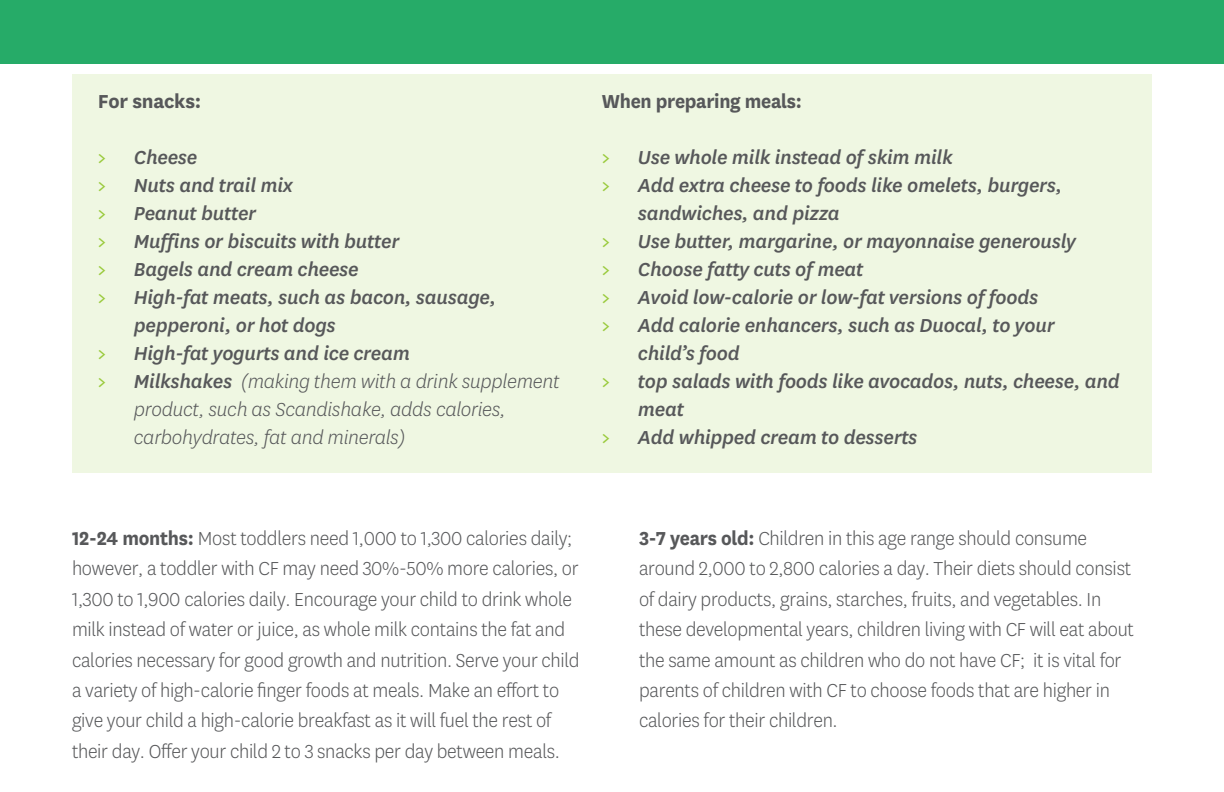
<style>
.page{position:relative;width:1224px;height:792px;background:#fff}
.page>*{position:absolute;margin:0;border:0;box-sizing:border-box;transform-origin:0 0}
.Paragraph_Style_1{font:300 22px/30.4px "Centene Sans";letter-spacing:-.015em;color:#57585a;scale:.95 1}
.t1{font:italic 500 22px/28px "Centene Sans";letter-spacing:-.015em;color:#57585a}
.t2{font:italic 300 22px/28px "Centene Sans";letter-spacing:-.015em;color:#57585a}
.Paragraph_Style_1-2{font:700 22px "Centene Sans";letter-spacing:-.015em;color:#57585a;scale:.95 1}
.Paragraph_Style_1-3{font:700 22px "Centene Sans";letter-spacing:-.015em;color:#57585a}
.s1{font-style:normal;color:#99ca3b}
.s2{font-weight:500;font-style:normal;color:#99ca3b}
.s3{font-weight:500}
.s4{font-weight:700}
</style>
<div class="page">
<div style="left:72px;top:74px;width:1080px;height:398px;background:#eff7e2"></div>
<div style="left:0;top:0;width:1224px;height:63px;background:#26ab68"></div>
<p class="Paragraph_Style_1-3" style="left:98px;top:89px;width:105px">For snacks:</p>
<p class="t1" style="left:98px;top:144px;width:101px"><span class="s1">&gt;</span> Cheese</p>
<p class="t1" style="left:98px;top:172px;width:197px"><span class="s1">&gt;</span> Nuts and trail mix</p>
<p class="t1" style="left:98px;top:200px;width:160px"><span class="s1">&gt;</span> Peanut butter</p>
<p class="t1" style="left:98px;top:228px;width:303px"><span class="s1">&gt;</span> Muffins or biscuits with butter</p>
<p class="t1" style="left:98px;top:256px;width:262px"><span class="s1">&gt;</span> Bagels and cream cheese</p>
<p class="t1" style="left:134px;top:284px;width:364px;text-indent:-36px"><span class="s1">&gt;</span> High-fat meats, such as bacon, sausage, pepperoni, or hot dogs</p>
<p class="t1" style="left:98px;top:340px;width:314px"><span class="s1">&gt;</span> High-fat yogurts and ice cream</p>
<p class="t2" style="left:134px;top:368px;width:427px;text-indent:-36px"><span class="s2">&gt;</span> <span class="s3">Milkshakes</span> (making them with a drink supplement product, such as Scandishake, adds calories, carbohydrates, fat and minerals)</p>
<p class="Paragraph_Style_1-2" style="left:602px;top:89px;width:212px">When preparing meals:</p>
<p class="t1" style="left:602px;top:144px;width:352px"><span class="s1">&gt;</span> Use whole milk instead of skim milk</p>
<p class="t1" style="left:638px;top:172px;width:426px;text-indent:-36px"><span class="s1">&gt;</span> Add extra cheese to foods like omelets, burgers, sandwiches, and pizza</p>
<p class="t1" style="left:602px;top:228px;width:476px"><span class="s1">&gt;</span> Use butter, margarine, or mayonnaise generously</p>
<p class="t1" style="left:602px;top:256px;width:263px"><span class="s1">&gt;</span> Choose fatty cuts of meat</p>
<p class="t1" style="left:602px;top:284px;width:438px"><span class="s1">&gt;</span> Avoid low-calorie or low-fat versions of foods</p>
<p class="t1" style="left:638px;top:312px;width:418px;text-indent:-36px"><span class="s1">&gt;</span> Add calorie enhancers, such as Duocal, to your child’s food</p>
<p class="t1" style="left:638px;top:368px;width:483px;text-indent:-36px"><span class="s1">&gt;</span> top salads with foods like avocados, nuts, cheese, and meat</p>
<p class="t1" style="left:602px;top:424px;width:317px"><span class="s1">&gt;</span> Add whipped cream to desserts</p>
<p class="Paragraph_Style_1" style="left:72px;top:523px;width:536px"><span class="s4">12-24 months:</span> Most toddlers need 1,000 to 1,300 calories daily; however, a toddler with CF may need 30%-50% more calories, or 1,300 to 1,900 calories daily. Encourage your child to drink whole milk instead of water or juice, as whole milk contains the fat and calories necessary for good growth and nutrition. Serve your child a variety of high-calorie finger foods at meals. Make an effort to give your child a high-calorie breakfast as it will fuel the rest of their day. Offer your child 2 to 3 snacks per day between meals.</p>
<p class="Paragraph_Style_1" style="left:639px;top:523px;width:523px"><span class="s4">3-7 years old:</span> Children in this age range should consume around 2,000 to 2,800 calories a day. Their diets should consist of dairy products, grains, starches, fruits, and vegetables. In these developmental years, children living with CF will eat about the same amount as children who do not have CF; it is vital for parents of children with CF to choose foods that are higher in calories for their children.</p>
</div>
